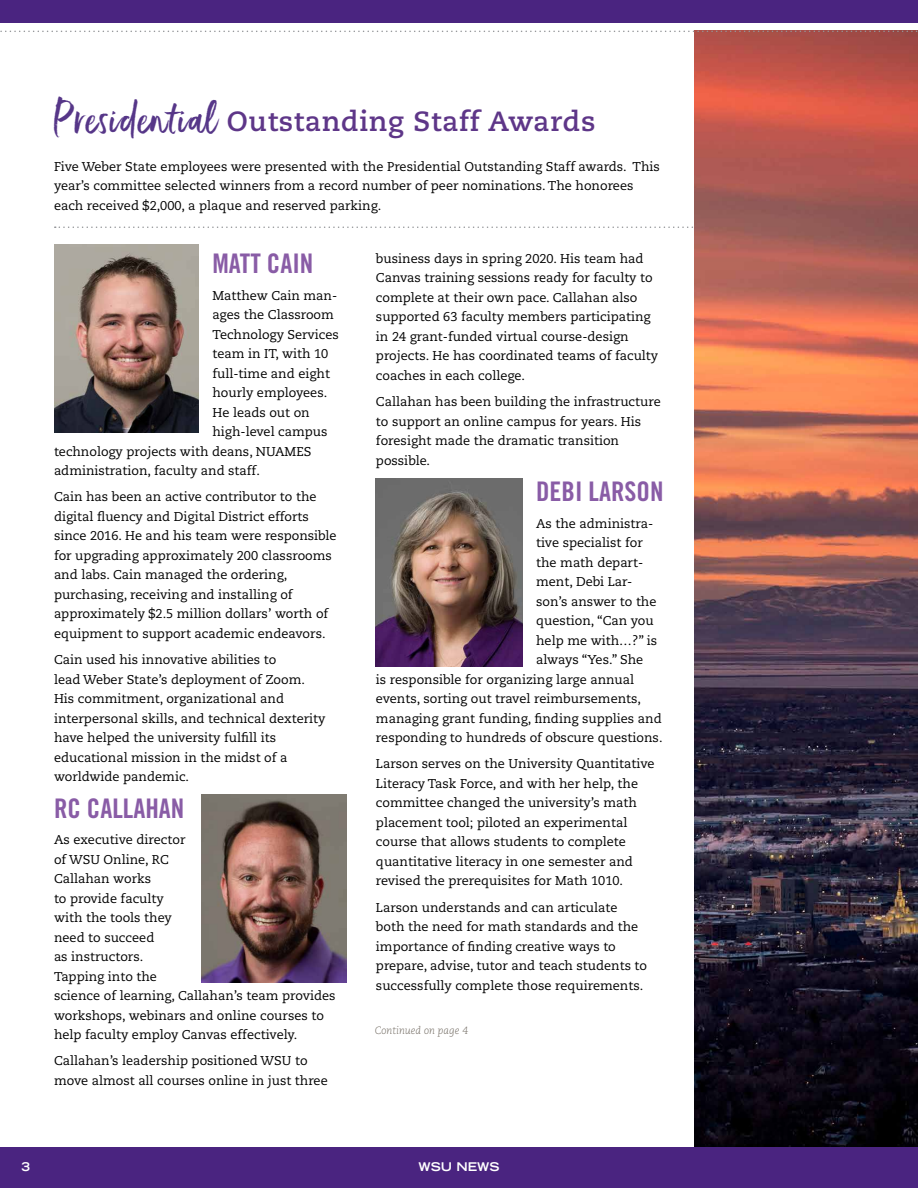
<style>
.page{position:relative;width:918px;height:1188px;background:#fff}
.page>*{position:absolute;margin:0;border:0;box-sizing:border-box;transform-origin:0 0}
.t1{font:700 27.75px "Caecilia LT Std";letter-spacing:.025em;color:#5e3688}
.t2{font:27px "Trade Gothic LT Std Bd Cn 20";color:#895ca6}
.t3{font:12.75px/19.5px "Caecilia LT Std";color:#000}
.t4{font:700 expanded 12px "Trade Gothic LT Std";color:#fff}
.t5{font:italic 300 10.5px "Caecilia LT Std";color:#716a61}
.s1{font-family:"Ernestand Emily Upright Solid";font-weight:400;font-size:39.75px;color:#563688}
</style>
<div class="page">
<svg style="left:55px;top:226px;width:638px;height:2px"></svg>
<img style="left:54px;top:245px;width:145px;height:188px">
<img style="left:202px;top:794px;width:145px;height:188px">
<img style="left:376px;top:478px;width:147px;height:188px">
<img style="left:694px;top:30px;width:224px;height:1118px">
<div style="left:0;top:0;width:918px;height:22px;background:#4a2480"></div>
<svg style="left:0;top:31px;width:918px;height:1px"></svg>
<div style="left:0;top:1148px;width:918px;height:40px;background:#4a2480"></div>
<h1 class="t1" style="left:54px;top:105px;width:543px"><span class="s1">Presidential</span> Outstanding Staff Awards</h1>
<p class="t3" style="left:54px;top:157px;width:607px">Five Weber State employees were presented with the Presidential Outstanding Staff awards. This year’s committee selected winners from a record number of peer nominations. The honorees each received $2,000, a plaque and reserved parking.</p>
<h2 class="t2" style="left:212px;top:247px;width:102px">MATT CAIN</h2>
<p class="t3" style="left:212px;top:286px;width:126px">Matthew Cain man-</p>
<p class="t3" style="left:212px;top:305px;width:123px">ages the Classroom</p>
<p class="t3" style="left:212px;top:325px;width:128px">Technology Services</p>
<p class="t3" style="left:212px;top:344px;width:117px">team in IT, with 10</p>
<p class="t3" style="left:212px;top:364px;width:119px">full-time and eight</p>
<p class="t3" style="left:212px;top:383px;width:116px">hourly employees.</p>
<p class="t3" style="left:212px;top:403px;width:99px">He leads out on</p>
<p class="t3" style="left:212px;top:422px;width:117px">high-level campus</p>
<p class="t3" style="left:54px;top:442px;width:259px">technology projects with deans, NUAMES</p>
<p class="t3" style="left:54px;top:461px;width:207px">administration, faculty and staff.</p>
<p class="t3" style="left:54px;top:487px;width:284px">Cain has been an active contributor to the digital fluency and Digital District efforts since 2016. He and his team were responsible for upgrading approximately 200 classrooms and labs. Cain managed the ordering, purchasing, receiving and installing of approximately $2.5 million dollars’ worth of equipment to support academic endeavors.</p>
<p class="t3" style="left:54px;top:650px;width:273px">Cain used his innovative abilities to<br>lead Weber State’s deployment of Zoom.<br>His commitment, organizational and interpersonal skills, and technical dexterity have helped the university fulfill its educational mission in the midst of a worldwide pandemic.</p>
<h2 class="t2" style="left:54px;top:792px;width:132px">RC CALLAHAN</h2>
<p class="t3" style="left:54px;top:830px;width:283px">As executive director<br>of WSU Online, RC<br>Callahan works<br>to provide faculty<br>with the tools they<br>need to succeed<br>as instructors.<br>Tapping into the<br>science of learning, Callahan’s team provides workshops, webinars and online courses to help faculty employ Canvas effectively.</p>
<p class="t3" style="left:54px;top:1051px;width:275px">Callahan’s leadership positioned WSU to move almost all courses online in just three</p>
<p class="t3" style="left:376px;top:249px;width:284px">business days in spring 2020. His team had Canvas training sessions ready for faculty to complete at their own pace. Callahan also supported 63 faculty members participating in 24 grant-funded virtual course-design projects. He has coordinated teams of faculty coaches in each college.</p>
<p class="t3" style="left:376px;top:392px;width:286px">Callahan has been building the infrastructure to support an online campus for years. His foresight made the dramatic transition possible.</p>
<h2 class="t2" style="left:536px;top:475px;width:129px">DEBI LARSON</h2>
<p class="t3" style="left:536px;top:514px;width:119px">As the administra-</p>
<p class="t3" style="left:536px;top:533px;width:108px">tive specialist for</p>
<p class="t3" style="left:536px;top:553px;width:109px">the math depart-</p>
<p class="t3" style="left:536px;top:572px;width:98px">ment, Debi Lar-</p>
<p class="t3" style="left:536px;top:592px;width:122px">son’s answer to the</p>
<p class="t3" style="left:536px;top:611px;width:119px">question, “Can you</p>
<p class="t3" style="left:536px;top:631px;width:123px">help me with…?” is</p>
<p class="t3" style="left:536px;top:650px;width:109px">always “Yes.” She</p>
<p class="t3" style="left:376px;top:670px;width:260px">is responsible for organizing large annual</p>
<p class="t3" style="left:376px;top:689px;width:267px">events, sorting out travel reimbursements,</p>
<p class="t3" style="left:376px;top:709px;width:287px">managing grant funding, finding supplies and</p>
<p class="t3" style="left:376px;top:728px;width:288px">responding to hundreds of obscure questions.</p>
<p class="t3" style="left:376px;top:754px;width:280px">Larson serves on the University Quantitative Literacy Task Force, and with her help, the committee changed the university’s math placement tool; piloted an experimental course that allows students to complete quantitative literacy in one semester and revised the prerequisites for Math 1010.</p>
<p class="t3" style="left:376px;top:898px;width:273px">Larson understands and can articulate both the need for math standards and the importance of finding creative ways to prepare, advise, tutor and teach students to successfully complete those requirements.</p>
<p class="t5" style="left:375px;top:1025px;width:95px">Continued on page 4</p>
<p class="t4" style="left:22px;top:1158px;width:10px">3</p>
<p class="t4" style="left:419px;top:1158px;width:82px">WSU NEWS</p>
</div>
